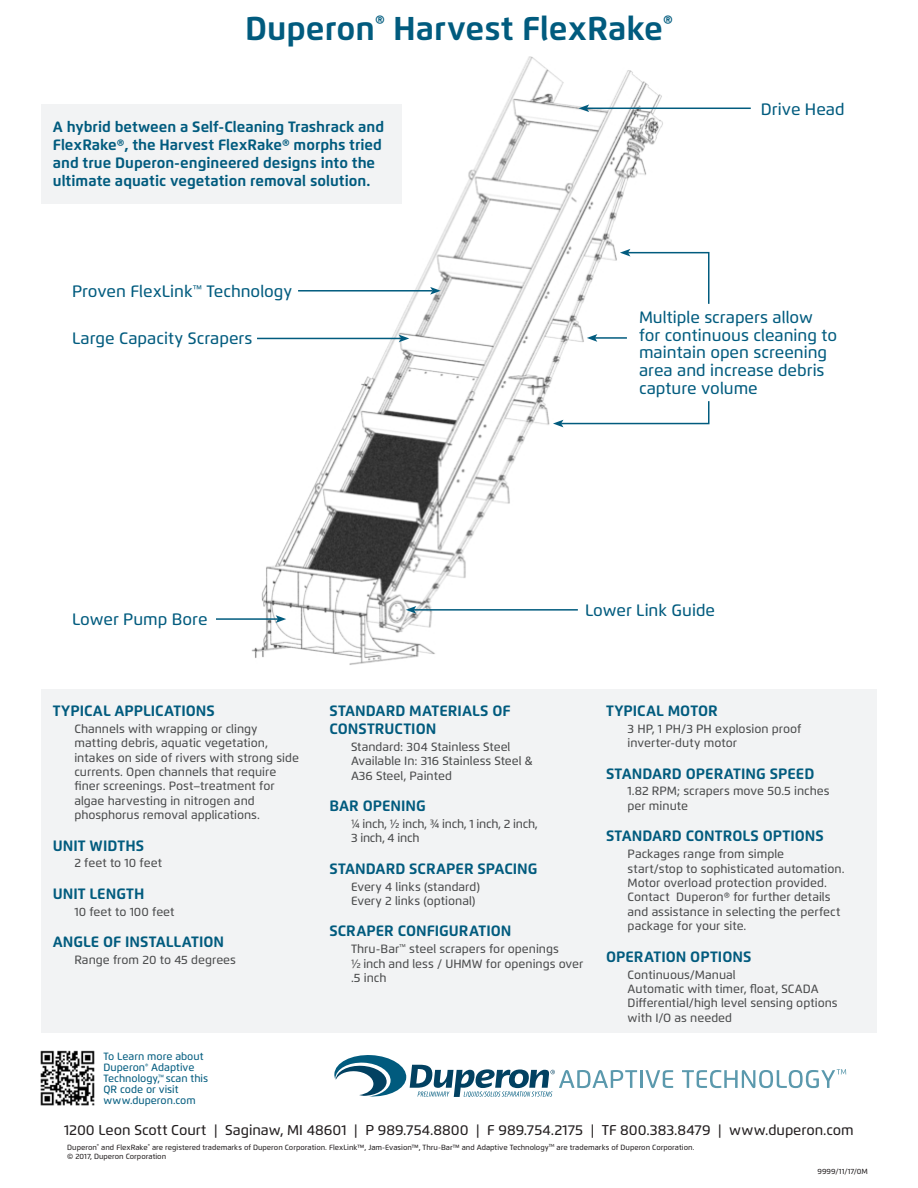
<style>
.page{position:relative;width:918px;height:1188px;background:#fff}
.page>*{position:absolute;margin:0;border:0;box-sizing:border-box;transform-origin:0 0}
.t1{font:700 33px "Flexo";color:#015b7e}
.t2{font:500 16.5px/17.7px "Flexo";color:#015b7e}
.t3{font:700 15px/18px "Flexo";color:#015b7e}
.t4{font:500 14.25px "Flexo";letter-spacing:-.005em;color:#231f20}
.t5{font:500 12px/14.4px "Flexo";color:#4b4c4d}
.t6{font:500 12px/14.4px "Flexo";letter-spacing:-.02em;color:#4b4c4d}
.t7{font:500 10.5px/11.1px "Flexo";color:#015b7e}
.t8{font:500 7.5px/9px "Flexo";color:#231f20}
</style>
<div class="page">
<div style="left:41px;top:689px;width:836px;height:343px;background:#f2f3f4"></div>
<hr style="left:640px;top:1070px;width:3px;height:18px;background:#5b99ad">
<svg style="left:645px;top:1070px;width:28px;height:18px"></svg>
<svg style="left:682px;top:1069px;width:164px;height:19px"></svg>
<svg style="left:334px;top:1055px;width:303px;height:42px"></svg>
<img style="left:40px;top:1050px;width:55px;height:56px">
<img style="left:251px;top:56px;width:418px;height:609px">
<svg style="left:620px;top:249px;width:90px;height:56px"></svg>
<svg style="left:553px;top:400px;width:157px;height:27px"></svg>
<hr style="left:414px;top:609px;width:164px;height:2px;background:#015b7e">
<svg style="left:406px;top:606px;width:10px;height:8px"></svg>
<hr style="left:257px;top:338px;width:144px;height:1px;background:#015b7e">
<svg style="left:399px;top:335px;width:10px;height:7px"></svg>
<hr style="left:298px;top:290px;width:135px;height:2px;background:#015b7e">
<svg style="left:430px;top:287px;width:11px;height:8px"></svg>
<hr style="left:587px;top:108px;width:164px;height:1px;background:#015b7e">
<svg style="left:579px;top:104px;width:10px;height:8px"></svg>
<hr style="left:595px;top:337px;width:32px;height:2px;background:#015b7e">
<svg style="left:587px;top:334px;width:10px;height:8px"></svg>
<hr style="left:216px;top:618px;width:62px;height:2px;background:#015b7e">
<svg style="left:276px;top:615px;width:10px;height:8px"></svg>
<div style="left:41px;top:104px;width:361px;height:100px;background:#f2f3f4"></div>
<p class="t1" style="left:245px;top:9px;width:429px">Duperon<sup>®</sup> Harvest FlexRake<sup>®</sup></p>
<p class="t3" style="left:53px;top:117px;width:333px">A hybrid between a Self-Cleaning Trashrack and FlexRake®, the Harvest FlexRake® morphs tried and true Duperon-engineered designs into the ultimate aquatic vegetation removal solution.</p>
<p class="t2" style="left:72px;top:283px;width:222px">Proven FlexLink<sup>™</sup> Technology</p>
<p class="t2" style="left:761px;top:100px;width:85px">Drive Head</p>
<p class="t2" style="left:72px;top:330px;width:182px">Large Capacity Scrapers</p>
<p class="t2" style="left:639px;top:308px;width:200px">Multiple scrapers allow for continuous cleaning to maintain open screening area and increase debris capture volume</p>
<p class="t2" style="left:72px;top:610px;width:137px">Lower Pump Bore</p>
<p class="t3" style="left:53px;top:702px;width:163px">TYPICAL APPLICATIONS</p>
<p class="t5" style="left:74px;top:721px;width:226px">Channels with wrapping or clingy matting debris, aquatic vegetation, intakes on side of rivers with strong side currents. Open channels that require finer screenings. Post–treatment for algae harvesting in nitrogen and phosphorus removal applications.</p>
<p class="t3" style="left:53px;top:836px;width:93px">UNIT WIDTHS</p>
<p class="t5" style="left:74px;top:856px;width:89px">2 feet to 10 feet</p>
<p class="t3" style="left:53px;top:885px;width:93px">UNIT LENGTH</p>
<p class="t5" style="left:74px;top:904px;width:102px">10 feet to 100 feet</p>
<p class="t3" style="left:53px;top:933px;width:173px">ANGLE OF INSTALLATION</p>
<p class="t5" style="left:74px;top:953px;width:163px">Range from 20 to 45 degrees</p>
<p class="t7" style="left:104px;top:1051px;width:106px">To Learn more about<br>Duperon<sup>®</sup> Adaptive<br>Technology,<sup>™</sup> scan this<br>QR code or visit www.duperon.com</p>
<p class="t2" style="left:585px;top:601px;width:132px">Lower Link Guide</p>
<p class="t3" style="left:329px;top:702px;width:183px">STANDARD MATERIALS OF<br>CONSTRUCTION</p>
<p class="t5" style="left:351px;top:739px;width:161px">Standard: 304 Stainless Steel</p>
<p class="t5" style="left:351px;top:754px;width:183px">Available In: 316 Stainless Steel &amp;<br>A36 Steel, Painted</p>
<p class="t3" style="left:329px;top:797px;width:98px">BAR OPENING</p>
<p class="t6" style="left:351px;top:816px;width:188px">¼ inch, ½ inch, ¾ inch, 1 inch, 2 inch,<br>3 inch, 4 inch</p>
<p class="t3" style="left:329px;top:859px;width:210px">STANDARD SCRAPER SPACING</p>
<p class="t5" style="left:351px;top:879px;width:131px">Every 4 links (standard)<br>Every 2 links (optional)</p>
<p class="t3" style="left:329px;top:922px;width:184px">SCRAPER CONFIGURATION</p>
<p class="t5" style="left:351px;top:942px;width:234px">Thru-Bar<sup>™</sup> steel scrapers for openings<br>½ inch and less / UHMW for openings over .5 inch</p>
<p class="t3" style="left:606px;top:702px;width:113px">TYPICAL MOTOR</p>
<p class="t5" style="left:628px;top:721px;width:175px">3 HP, 1 PH/3 PH explosion proof inverter-duty motor</p>
<p class="t3" style="left:606px;top:764px;width:210px">STANDARD OPERATING SPEED</p>
<p class="t5" style="left:628px;top:784px;width:203px">1.82 RPM; scrapers move 50.5 inches per minute</p>
<p class="t3" style="left:606px;top:827px;width:219px">STANDARD CONTROLS OPTIONS</p>
<p class="t5" style="left:628px;top:847px;width:218px">Packages range from simple<br>start/stop to sophisticated automation.<br>Motor overload protection provided.<br>Contact Duperon® for further details and assistance in selecting the perfect package for your site.</p>
<p class="t3" style="left:606px;top:947px;width:147px">OPERATION OPTIONS</p>
<p class="t5" style="left:628px;top:967px;width:110px">Continuous/Manual</p>
<p class="t5" style="left:628px;top:981px;width:193px">Automatic with timer, float, SCADA</p>
<p class="t5" style="left:628px;top:996px;width:212px">Differential/high level sensing options with I/O as needed</p>
<p class="t4" style="left:64px;top:1121px;width:791px">1200 Leon Scott Court | Saginaw, MI 48601 | P 989.754.8800 | F 989.754.2175 | TF 800.383.8479 | www.duperon.com</p>
<p class="t8" style="left:67px;top:1143px;width:629px">Duperon<sup>®</sup> and FlexRake<sup>®</sup> are registered trademarks of Duperon Corporation. FlexLink™, Jam-Evasion™, Thru-Bar™ and Adaptive Technology<sup>TM</sup> are trademarks of Duperon Corporation. © 2017, Duperon Corporation</p>
<p class="t8" style="left:817px;top:1167px;width:52px">9999/11/17/0M</p>
</div>
